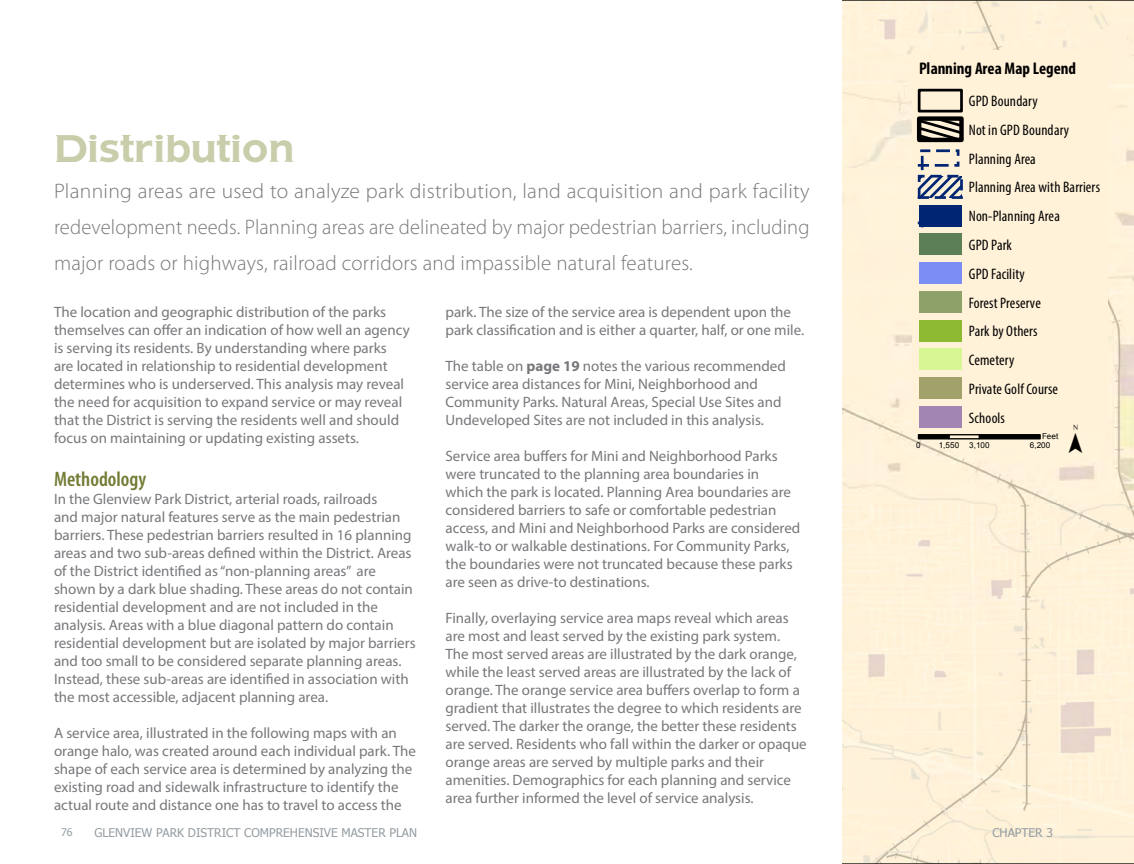
<style>
.page{position:relative;width:1134px;height:864px;background:#fff}
.page>*{position:absolute;margin:0;border:0;box-sizing:border-box;transform-origin:0 0}
.t1{font:40.95px "ESRI North";color:#000}
._02_-_Sub-Heading{font:700 40.5px "American Got URWTOT";letter-spacing:-.03em;color:#c9cdaa}
.Intro{font:300 21px/36px "Myriad Pro";letter-spacing:.01em;color:#76787b;text-align:justify}
.t2{font:600 condensed 21px "Myriad Pro";color:#747b35}
.t3{font:700 condensed 16.95px "Myriad Pro";color:#000}
.t4{font:condensed 15.3px/28.8px "Myriad Pro";letter-spacing:.01em;color:#000}
.t5{font:15px/18px "Myriad Pro";color:#76787b}
.t6{font:12px "Tahoma";color:#959ca1}
.t7{font:10.5px "Tahoma";color:#959ca1}
.t8{font:8.1px "Arial";letter-spacing:-.015em;color:#000}
.s1{font-weight:700}
</style>
<div class="page">
<svg style="left:843px;top:0;width:291px;height:864px;background:#fcefd7"></svg>
<div style="left:912px;top:50px;width:196px;height:384px;background:#fff2d9"></div>
<div style="left:918px;top:89px;width:45px;height:23px;border:3px solid #000"></div>
<svg style="left:922px;top:121px;width:37px;height:16px"></svg>
<div style="left:917px;top:116px;width:47px;height:26px;border:4px solid #000"></div>
<svg style="left:917px;top:149px;width:46px;height:50px"></svg>
<div style="left:919px;top:205px;width:43px;height:21px;background:#002673"></div>
<div style="left:919px;top:234px;width:43px;height:21px;background:#5c7f57"></div>
<div style="left:919px;top:263px;width:43px;height:21px;background:#7a8ef5"></div>
<div style="left:919px;top:291px;width:43px;height:21px;background:#8ea169"></div>
<div style="left:919px;top:320px;width:43px;height:21px;background:#8db933"></div>
<div style="left:919px;top:349px;width:43px;height:21px;background:#d7f795"></div>
<div style="left:919px;top:377px;width:43px;height:21px;background:#a1a169"></div>
<div style="left:919px;top:406px;width:43px;height:21px;background:#a285b2"></div>
<div style="left:918px;top:434px;width:32px;height:5px;background:#000"></div>
<div style="left:948px;top:434px;width:32px;height:5px;border:1px solid #000"></div>
<div style="left:979px;top:434px;width:62px;height:5px;background:#000"></div>
<p class="_02_-_Sub-Heading" style="left:54px;top:125px;width:243px">Distribution</p>
<p class="Intro" style="left:54px;top:173px;width:757px">Planning areas are used to analyze park distribution, land acquisition and park facility redevelopment needs. Planning areas are delineated by major pedestrian barriers, including major roads or highways, railroad corridors and impassible natural features.</p>
<p class="t5" style="left:54px;top:303px;width:357px">The location and geographic distribution of the parks themselves can offer an indication of how well an agency is serving its residents. By understanding where parks are located in relationship to residential development determines who is underserved. This analysis may reveal the need for acquisition to expand service or may reveal that the District is serving the residents well and should focus on maintaining or updating existing assets.</p>
<p class="t2" style="left:54px;top:467px;width:94px">Methodology</p>
<p class="t5" style="left:54px;top:490px;width:363px">In the Glenview Park District, arterial roads, railroads<br>and major natural features serve as the main pedestrian barriers. These pedestrian barriers resulted in 16 planning areas and two sub-areas defined within the District. Areas of the District identified as “non-planning areas” are shown by a dark blue shading. These areas do not contain residential development and are not included in the analysis. Areas with a blue diagonal pattern do contain residential development but are isolated by major barriers and too small to be considered separate planning areas.<br>Instead, these sub-areas are identified in association with the most accessible, adjacent planning area.</p>
<p class="t5" style="left:54px;top:724px;width:363px">A service area, illustrated in the following maps with an orange halo, was created around each individual park. The shape of each service area is determined by analyzing the existing road and sidewalk infrastructure to identify the actual route and distance one has to travel to access the</p>
<p class="t5" style="left:446px;top:303px;width:360px">park. The size of the service area is dependent upon the park classification and is either a quarter, half, or one mile.</p>
<p class="t5" style="left:446px;top:357px;width:342px">The table on <span class="s1">page 19</span> notes the various recommended service area distances for Mini, Neighborhood and Community Parks. Natural Areas, Special Use Sites and Undeveloped Sites are not included in this analysis.</p>
<p class="t5" style="left:446px;top:447px;width:356px">Service area buffers for Mini and Neighborhood Parks were truncated to the planning area boundaries in which the park is located. Planning Area boundaries are considered barriers to safe or comfortable pedestrian access, and Mini and Neighborhood Parks are considered walk-to or walkable destinations. For Community Parks, the boundaries were not truncated because these parks are seen as drive-to destinations.</p>
<p class="t5" style="left:446px;top:609px;width:363px">Finally, overlaying service area maps reveal which areas are most and least served by the existing park system.<br>The most served areas are illustrated by the dark orange, while the least served areas are illustrated by the lack of orange. The orange service area buffers overlap to form a gradient that illustrates the degree to which residents are served. The darker the orange, the better these residents are served. Residents who fall within the darker or opaque orange areas are served by multiple parks and their amenities. Demographics for each planning and service area further informed the level of service analysis.</p>
<p class="t3" style="left:919px;top:57px;width:159px">Planning Area Map Legend</p>
<p class="t4" style="left:969px;top:87px;width:133px">GPD Boundary<br>Not in GPD Boundary<br>Planning Area<br>Planning Area with Barriers<br>Non-Planning Area<br>GPD Park<br>GPD Facility<br>Forest Preserve<br>Park by Others<br>Cemetery<br>Private Golf Course<br>Schools</p>
<p class="t8" style="left:916px;top:440px;width:6px">0</p>
<p class="t8" style="left:939px;top:440px;width:52px">1,550 3,100</p>
<p class="t8" style="left:1030px;top:440px;width:22px">6,200</p>
<p class="t1" style="left:1069px;top:415px;width:15px">¯</p>
<p class="t8" style="left:1042px;top:431px;width:18px">Feet</p>
<p class="t7" style="left:61px;top:825px;width:13px">76</p>
<p class="t6" style="left:95px;top:825px;width:324px">GLENVIEW PARK DISTRICT COMPREHENSIVE MASTER PLAN</p>
<p class="t6" style="left:992px;top:825px;width:62px">CHAPTER 3</p>
</div>
